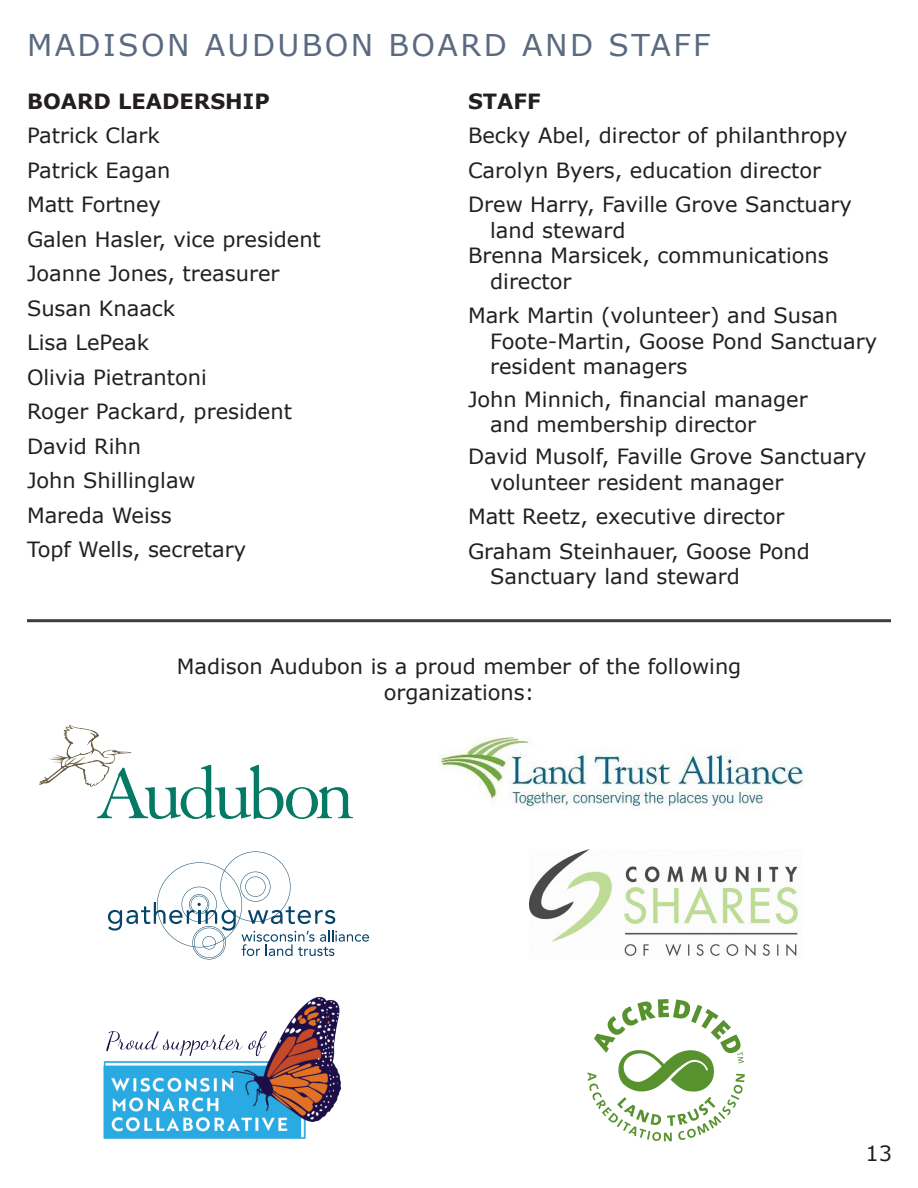
<style>
.page{position:relative;width:918px;height:1188px;background:#fff}
.page>*{position:absolute;margin:0;border:0;box-sizing:border-box;transform-origin:0 0}
.t1{font:30px "Verdana";letter-spacing:.08em;color:#5b6a80}
.Subhead{font:21px/25.5px "Verdana";color:#231f20}
.Subhead-2{font:700 21px "Verdana";color:#231f20}
</style>
<div class="page">
<img style="left:40px;top:726px;width:312px;height:93px">
<img style="left:530px;top:850px;width:268px;height:106px">
<svg style="left:108px;top:851px;width:261px;height:109px"></svg>
<img style="left:439px;top:736px;width:365px;height:74px">
<img style="left:103px;top:996px;width:239px;height:143px">
<svg style="left:588px;top:999px;width:157px;height:142px"></svg>
<hr style="left:27px;top:619px;width:864px;height:3px;background:#3e3e3f">
<p class="t1" style="left:27px;top:26px;width:685px">MADISON AUDUBON BOARD AND STAFF</p>
<p class="Subhead-2" style="left:27px;top:88px;width:244px">BOARD LEADERSHIP</p>
<p class="Subhead" style="left:27px;top:123px;width:134px">Patrick Clark</p>
<p class="Subhead" style="left:27px;top:158px;width:145px">Patrick Eagan</p>
<p class="Subhead" style="left:27px;top:192px;width:136px">Matt Fortney</p>
<p class="Subhead" style="left:27px;top:227px;width:295px">Galen Hasler, vice president</p>
<p class="Subhead" style="left:27px;top:261px;width:254px">Joanne Jones, treasurer</p>
<p class="Subhead" style="left:27px;top:296px;width:150px">Susan Knaack</p>
<p class="Subhead" style="left:27px;top:330px;width:124px">Lisa LePeak</p>
<p class="Subhead" style="left:27px;top:365px;width:182px">Olivia Pietrantoni</p>
<p class="Subhead" style="left:27px;top:399px;width:267px">Roger Packard, president</p>
<p class="Subhead" style="left:27px;top:434px;width:116px">David Rihn</p>
<p class="Subhead" style="left:27px;top:468px;width:170px">John Shillinglaw</p>
<p class="Subhead" style="left:27px;top:503px;width:146px">Mareda Weiss</p>
<p class="Subhead" style="left:27px;top:537px;width:221px">Topf Wells, secretary</p>
<p class="Subhead-2" style="left:468px;top:88px;width:74px">STAFF</p>
<p class="Subhead" style="left:468px;top:123px;width:381px">Becky Abel, director of philanthropy</p>
<p class="Subhead" style="left:468px;top:158px;width:355px">Carolyn Byers, education director</p>
<p class="Subhead" style="left:468px;top:192px;width:385px">Drew Harry, Faville Grove Sanctuary</p>
<p class="Subhead" style="left:490px;top:218px;width:137px">land steward</p>
<p class="Subhead" style="left:468px;top:243px;width:362px">Brenna Marsicek, communications</p>
<p class="Subhead" style="left:490px;top:269px;width:83px">director</p>
<p class="Subhead" style="left:490px;top:303px;width:389px;text-indent:-22px">Mark Martin (volunteer) and Susan<br>Foote-Martin, Goose Pond Sanctuary resident managers</p>
<p class="Subhead" style="left:490px;top:387px;width:319px;text-indent:-22px">John Minnich, financial manager and membership director</p>
<p class="Subhead" style="left:490px;top:444px;width:378px;text-indent:-22px">David Musolf, Faville Grove Sanctuary volunteer resident manager</p>
<p class="Subhead" style="left:468px;top:504px;width:318px">Matt Reetz, executive director</p>
<p class="Subhead" style="left:490px;top:539px;width:321px;text-indent:-22px">Graham Steinhauer, Goose Pond<br>Sanctuary land steward</p>
<p class="Subhead" style="left:177px;top:654px;width:566px;text-align:center">Madison Audubon is a proud member of the following organizations:</p>
<p class="Subhead" style="left:865px;top:1141px;width:28px">13</p>
</div>
